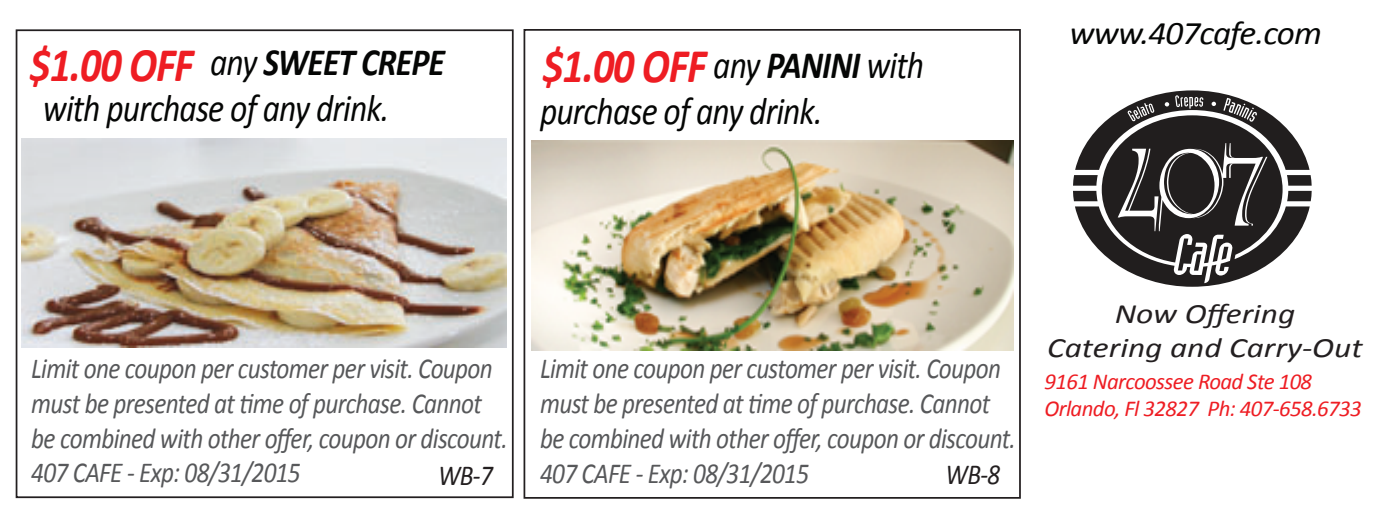
<style>
.page{position:relative;width:1374px;height:530px;background:#fff}
.page>*{position:absolute;margin:0;border:0;box-sizing:border-box;transform-origin:0 0}
.t1{font:italic 700 48.48px "Calibri";color:#ee1d23;scale:.87 1}
.t2{font:italic 700 48.3px "Calibri";color:#ee1d23;scale:.87 1}
.t3{font:italic 38.68px/46.4px "Calibri";letter-spacing:-.025em;color:#050605;scale:.87 1}
.t4{font:italic 32.9px "Calibri";letter-spacing:-.025em;color:#050605;scale:1.07 1}
.t5{font:italic 29.05px/34.8px "Calibri";letter-spacing:-.025em;color:#57585a;scale:.87 1}
.t6{font:italic 29.05px "Calibri";color:#231f20;scale:.87 1}
.t7{font:italic 28px/33.6px "Calibri";color:#231f20;text-align:center;scale:1.2 1}
.t8{font:italic 22.75px/27.3px "Calibri";letter-spacing:-.025em;color:#ee1d23}
.s1{font-weight:700}
.s2{font-weight:400;font-size:38.68px;color:#050605}
.s3{font-size:38.68px;color:#050605}
</style>
<div class="page">
<svg style="left:1084px;top:231px;width:216px;height:55px;fill:#211e1e"></svg>
<svg style="left:1073px;top:90px;width:238px;height:141px"></svg>
<svg style="left:1193px;top:254px;width:8px;height:16px"></svg>
<svg style="left:1221px;top:246px;width:7px;height:13px"></svg>
<div style="left:523px;top:29px;width:497px;height:469px;border:2px solid #231f20"></div>
<div style="left:16px;top:29px;width:497px;height:468px;border:2px solid #231f20"></div>
<img style="left:531px;top:140px;width:482px;height:210px">
<img style="left:22px;top:138px;width:484px;height:209px">
<h2 class="t2" style="left:29px;top:34px;width:190px">$1.00 OFF</h2>
<h3 class="t3" style="left:43px;top:37px;width:463px;text-indent:167px">any <span class="s1">SWEET CREPE </span>with purchase of any drink.</h3>
<h1 class="t1" style="left:542px;top:35px;width:440px">$1.00 OFF <span class="s2">any</span> <span class="s3">PANINI</span> <span class="s2">with</span></h1>
<h3 class="t3" style="left:540px;top:87px;width:326px">purchase of any drink.</h3>
<p class="t4" style="left:1069px;top:10px;width:237px">www.407cafe.com</p>
<p class="t5" style="left:31px;top:349px;width:549px">Limit one coupon per customer per visit. Coupon must be presented at time of purchase. Cannot be combined with other offer, coupon or discount.<br>407 CAFE - Exp: 08/31/2015</p>
<p class="t6" style="left:438px;top:455px;width:64px">WB-7</p>
<p class="t5" style="left:540px;top:349px;width:548px">Limit one coupon per customer per visit. Coupon must be presented at time of purchase. Cannot be combined with other offer, coupon or discount.<br>407 CAFE - Exp: 08/31/2015</p>
<p class="t6" style="left:945px;top:454px;width:64px">WB-8</p>
<p class="t7" style="left:1047px;top:296px;width:264px">Now Offering<br>Catering and Carry-Out</p>
<p class="t8" style="left:1044px;top:366px;width:319px">9161 Narcoossee Road Ste 108<br>Orlando, Fl 32827 Ph: 407-658.6733</p>
</div>
